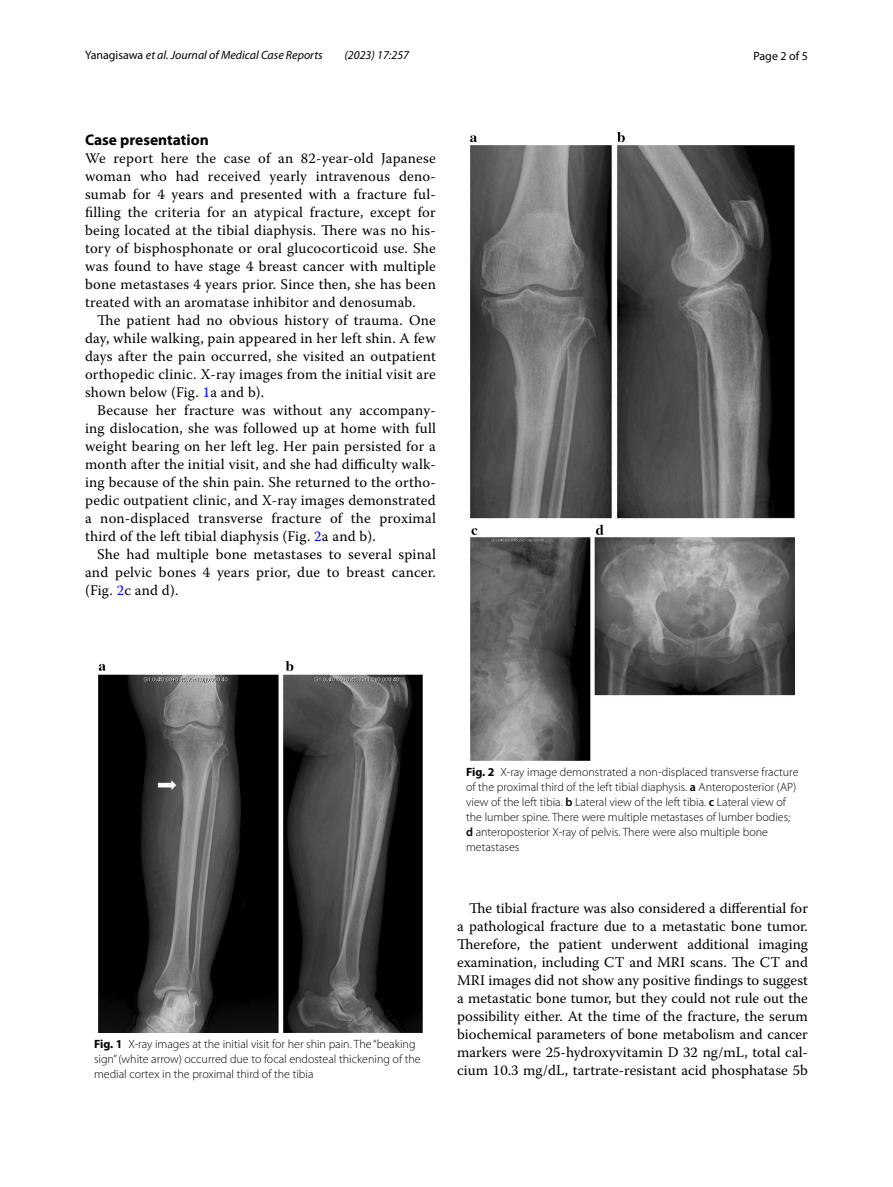
<style>
.page{position:relative;width:893px;height:1187px;background:#fff}
.page>*{position:absolute;margin:0;border:0;box-sizing:border-box;transform-origin:0 0}
.t1{font:700 15.45px "Myriad Pro";color:#000}
.t2{font:14.7px/18px "Warnock Pro";letter-spacing:.015em;color:#000;text-align:justify}
.t3{font:300 12px/15px "Myriad Pro";color:#000}
.t4{font:italic 12px "Myriad Pro";color:#000}
.t5{font:12px "Myriad Pro";color:#000}
.s1{font-style:normal}
.s2{color:#00f}
.s3{font-weight:700}
.s4{font-weight:600}
</style>
<div class="page">
<img style="left:99px;top:662px;width:323px;height:370px">
<img style="left:471px;top:133px;width:323px;height:627px">
<p class="t4" style="left:85px;top:48px;width:239px"><span class="s1">Yanagisawa</span> et al. Journal of Medical Case Reports</p>
<p class="t4" style="left:344px;top:48px;width:66px">(2023) 17:257</p>
<p class="t5" style="left:753px;top:48px;width:56px">Page 2 of 5</p>
<p class="t1" style="left:85px;top:129px;width:125px">Case presentation</p>
<p class="t2" style="left:85px;top:148px;width:352px">We report here the case of an 82-year-old Japanese woman who had received yearly intravenous deno&shy;sumab for 4 years and presented with a fracture ful&shy;filling the criteria for an atypical fracture, except for being located at the tibial diaphysis. There was no his&shy;tory of bisphosphonate or oral glucocorticoid use. She was found to have stage 4 breast cancer with multiple bone metastases 4 years prior. Since then, she has been treated with an aromatase inhibitor and denosumab.</p>
<p class="t2" style="left:85px;top:310px;width:352px;text-indent:12px">The patient had no obvious history of trauma. One day, while walking, pain appeared in her left shin. A few days after the pain occurred, she visited an outpatient orthopedic clinic. X-ray images from the initial visit are shown below (Fig. <span class="s2">1</span>a and b).</p>
<p class="t2" style="left:85px;top:400px;width:352px;text-indent:12px">Because her fracture was without any accompany&shy;ing dislocation, she was followed up at home with full weight bearing on her left leg. Her pain persisted for a month after the initial visit, and she had difficulty walk&shy;ing because of the shin pain. She returned to the ortho&shy;pedic outpatient clinic, and X-ray images demonstrated a non-displaced transverse fracture of the proximal third of the left tibial diaphysis (Fig. <span class="s2">2</span>a and b).</p>
<p class="t2" style="left:85px;top:544px;width:352px;text-indent:12px">She had multiple bone metastases to several spinal and pelvic bones 4 years prior, due to breast cancer. (Fig. <span class="s2">2</span>c and d).</p>
<p class="t3" style="left:94px;top:1036px;width:328px"><span class="s3">Fig. 1</span> X-ray images at the initial visit for her shin pain. The “beaking sign” (white arrow) occurred due to focal endosteal thickening of the medial cortex in the proximal third of the tibia</p>
<p class="t3" style="left:466px;top:764px;width:334px"><span class="s3">Fig. 2</span> X-ray image demonstrated a non-displaced transverse fracture of the proximal third of the left tibial diaphysis. <span class="s4">a</span> Anteroposterior (AP) view of the left tibia. <span class="s4">b</span> Lateral view of the left tibia. <span class="s4">c</span> Lateral view of the lumber spine. There were multiple metastases of lumber bodies; <span class="s4">d</span> anteroposterior X-ray of pelvis. There were also multiple bone metastases</p>
<p class="t2" style="left:457px;top:898px;width:352px;text-indent:12px">The tibial fracture was also considered a differential for a pathological fracture due to a metastatic bone tumor.<br>Therefore, the patient underwent additional imaging examination, including CT and MRI scans. The CT and MRI images did not show any positive findings to suggest a metastatic bone tumor, but they could not rule out the possibility either. At the time of the fracture, the serum biochemical parameters of bone metabolism and cancer markers were 25-hydroxyvitamin D 32 ng/mL, total cal&shy;cium 10.3 mg/dL, tartrate-resistant acid phosphatase 5b</p>
</div>
